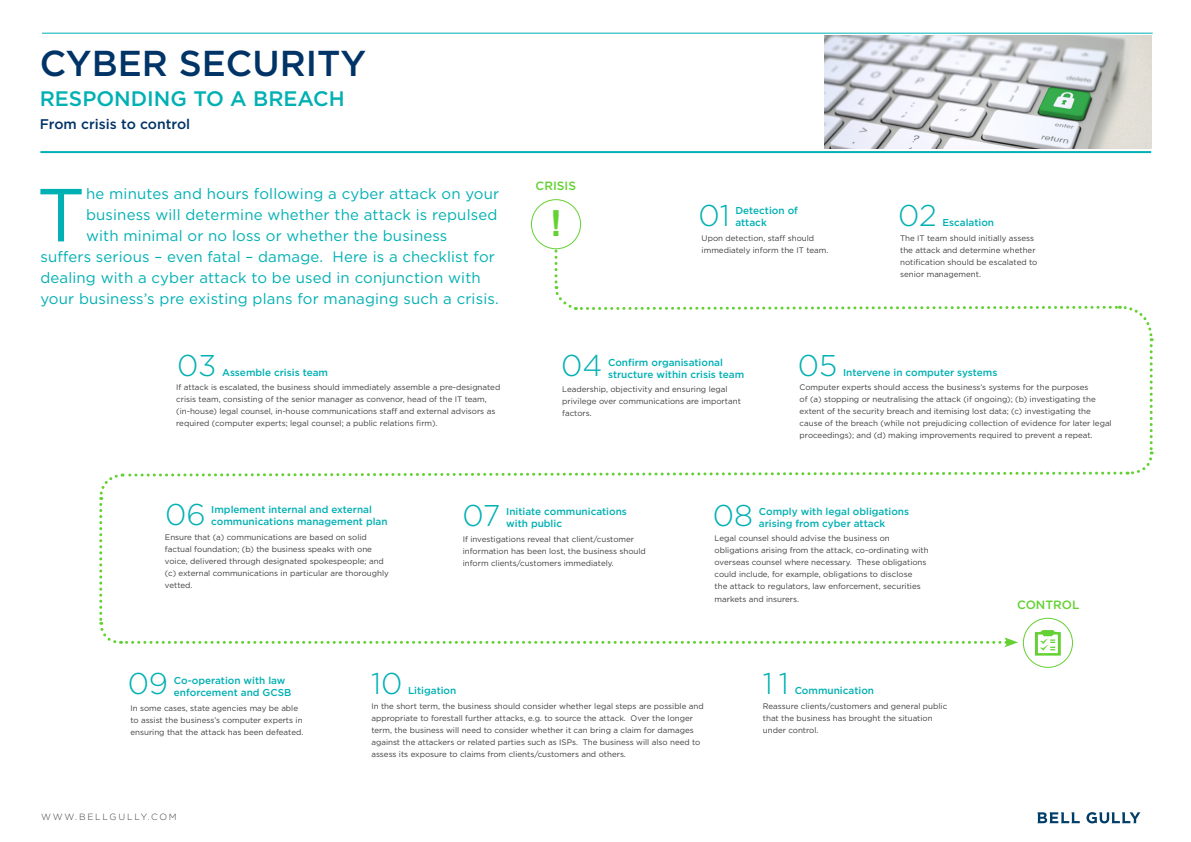
<style>
.page{position:relative;width:1191px;height:842px;background:#fff}
.page>*{position:absolute;margin:0;border:0;box-sizing:border-box;transform-origin:0 0}
.text_8{font:75px "Gotham";color:#00b0b3}
.t1{font:500 36px "Gotham";color:#036}
.Bullets_10pt{font:700 36px "Arial";color:#64d233}
.large_no{font:300 30px "Gotham";color:#00b0b3}
.t2{font:500 21px "Gotham";color:#00b0b3}
.text_8-2{font:15px "Gotham";letter-spacing:.01em;color:#00b0b3}
.t3{font:500 14px "Gotham";color:#036}
.text_8-3{font:500 12px "Gotham";color:#64d233}
.text_8-4{font:500 10px/12px "Gotham";color:#00b0b3}
.t4{font:300 9px "Gotham";letter-spacing:.2em;color:#3e3e3f}
.text_8-5{font:8px/12px "Gotham";color:#3e3e3f}
</style>
<div class="page">
<svg style="left:1086px;top:812px;width:54px;height:11px"></svg>
<svg style="left:1037px;top:812px;width:42px;height:11px"></svg>
<img style="left:824px;top:36px;width:327px;height:113px">
<hr style="left:40px;top:151px;width:1111px;height:2px;background:#00b0b3">
<div style="left:531px;top:199px;width:50px;height:50px;border:1px solid #64d233;border-radius:50%"></div>
<hr style="left:42px;top:33px;width:1110px;height:1px;background:#00b0b3">
<svg style="left:99px;top:243px;width:1055px;height:413px"></svg>
<p class="t1" style="left:40px;top:40px;width:328px">CYBER SECURITY</p>
<p class="t2" style="left:40px;top:85px;width:306px">RESPONDING TO A BREACH</p>
<p class="t3" style="left:40px;top:115px;width:152px">From crisis to control</p>
<p class="text_8" style="left:37px;top:167px;width:50px">T</p>
<p class="text_8-2" style="left:86px;top:184px;width:415px">he minutes and hours following a cyber attack on your</p>
<p class="text_8-2" style="left:86px;top:205px;width:413px">business will determine whether the attack is repulsed</p>
<p class="text_8-2" style="left:86px;top:226px;width:363px">with minimal or no loss or whether the business</p>
<p class="text_8-2" style="left:40px;top:247px;width:456px">suffers serious – even fatal – damage. Here is a checklist for</p>
<p class="text_8-2" style="left:40px;top:268px;width:442px">dealing with a cyber attack to be used in conjunction with</p>
<p class="text_8-2" style="left:40px;top:289px;width:460px">your business’s pre existing plans for managing such a crisis.</p>
<p class="large_no" style="left:177px;top:346px;width:41px">03</p>
<p class="text_8-4" style="left:222px;top:366px;width:107px">Assemble crisis team</p>
<p class="text_8-5" style="left:176px;top:381px;width:325px">If attack is escalated, the business should immediately assemble a pre-designated crisis team, consisting of the senior manager as convenor, head of the IT team, (in-house) legal counsel, in-house communications staff and external advisors as required (computer experts; legal counsel; a public relations firm).</p>
<p class="text_8-3" style="left:535px;top:178px;width:42px">CRISIS</p>
<p class="Bullets_10pt" style="left:550px;top:198px;width:13px">!</p>
<p class="large_no" style="left:698px;top:197px;width:33px">01</p>
<p class="text_8-4" style="left:735px;top:205px;width:64px">Detection of attack</p>
<p class="text_8-5" style="left:701px;top:232px;width:128px">Upon detection, staff should immediately inform the IT team.</p>
<p class="large_no" style="left:898px;top:197px;width:40px">02</p>
<p class="text_8-4" style="left:942px;top:216px;width:53px">Escalation</p>
<p class="text_8-5" style="left:900px;top:232px;width:139px">The IT team should initially assess the attack and determine whether notification should be escalated to senior management.</p>
<p class="large_no" style="left:561px;top:346px;width:43px">04</p>
<p class="large_no" style="left:798px;top:346px;width:41px">05</p>
<p class="text_8-4" style="left:608px;top:356px;width:138px">Confirm organisational structure within crisis team</p>
<p class="text_8-5" style="left:562px;top:383px;width:180px">Leadership, objectivity and ensuring legal privilege over communications are important factors.</p>
<p class="text_8-4" style="left:843px;top:366px;width:156px">Intervene in computer systems</p>
<p class="text_8-5" style="left:799px;top:381px;width:314px">Computer experts should access the business’s systems for the purposes<br>of (a) stopping or neutralising the attack (if ongoing); (b) investigating the extent of the security breach and itemising lost data; (c) investigating the cause of the breach (while not prejudicing collection of evidence for later legal proceedings); and (d) making improvements required to prevent a repeat.</p>
<p class="large_no" style="left:165px;top:495px;width:42px">06</p>
<p class="large_no" style="left:462px;top:497px;width:40px">07</p>
<p class="large_no" style="left:713px;top:497px;width:42px">08</p>
<p class="text_8-4" style="left:211px;top:504px;width:178px">Implement internal and external communications management plan</p>
<p class="text_8-5" style="left:165px;top:531px;width:225px">Ensure that (a) communications are based on solid factual foundation; (b) the business speaks with one voice, delivered through designated spokespeople; and (c) external communications in particular are thoroughly vetted.</p>
<p class="text_8-4" style="left:759px;top:505px;width:152px">Comply with legal obligations arising from cyber attack</p>
<p class="text_8-5" style="left:714px;top:532px;width:215px">Legal counsel should advise the business on obligations arising from the attack, co-ordinating with overseas counsel where necessary. These obligations could include, for example, obligations to disclose<br>the attack to regulators, law enforcement, securities markets and insurers.</p>
<p class="text_8-4" style="left:506px;top:505px;width:122px">Initiate communications with public</p>
<p class="text_8-5" style="left:463px;top:533px;width:185px">If investigations reveal that client/customer information has been lost, the business should inform clients/customers immediately.</p>
<p class="large_no" style="left:128px;top:664px;width:42px">09</p>
<p class="large_no" style="left:371px;top:664px;width:33px">10</p>
<p class="large_no" style="left:763px;top:664px;width:28px">11</p>
<p class="text_8-4" style="left:174px;top:674px;width:119px">Co-operation with law enforcement and GCSB</p>
<p class="text_8-5" style="left:130px;top:702px;width:174px">In some cases, state agencies may be able to assist the business’s computer experts in ensuring that the attack has been defeated.</p>
<p class="text_8-4" style="left:408px;top:685px;width:50px">Litigation</p>
<p class="text_8-5" style="left:371px;top:700px;width:334px">In the short term, the business should consider whether legal steps are possible and appropriate to forestall further attacks, e.g. to source the attack. Over the longer term, the business will need to consider whether it can bring a claim for damages against the attackers or related parties such as ISPs. The business will also need to assess its exposure to claims from clients/customers and others.</p>
<p class="text_8-4" style="left:794px;top:685px;width:81px">Communication</p>
<p class="text_8-5" style="left:763px;top:700px;width:186px">Reassure clients/customers and general public that the business has brought the situation under control.</p>
<p class="t4" style="left:41px;top:811px;width:137px">WWW.BELLGULLY.COM</p>
<p class="text_8-3" style="left:1017px;top:597px;width:64px">CONTROL</p>
</div>
